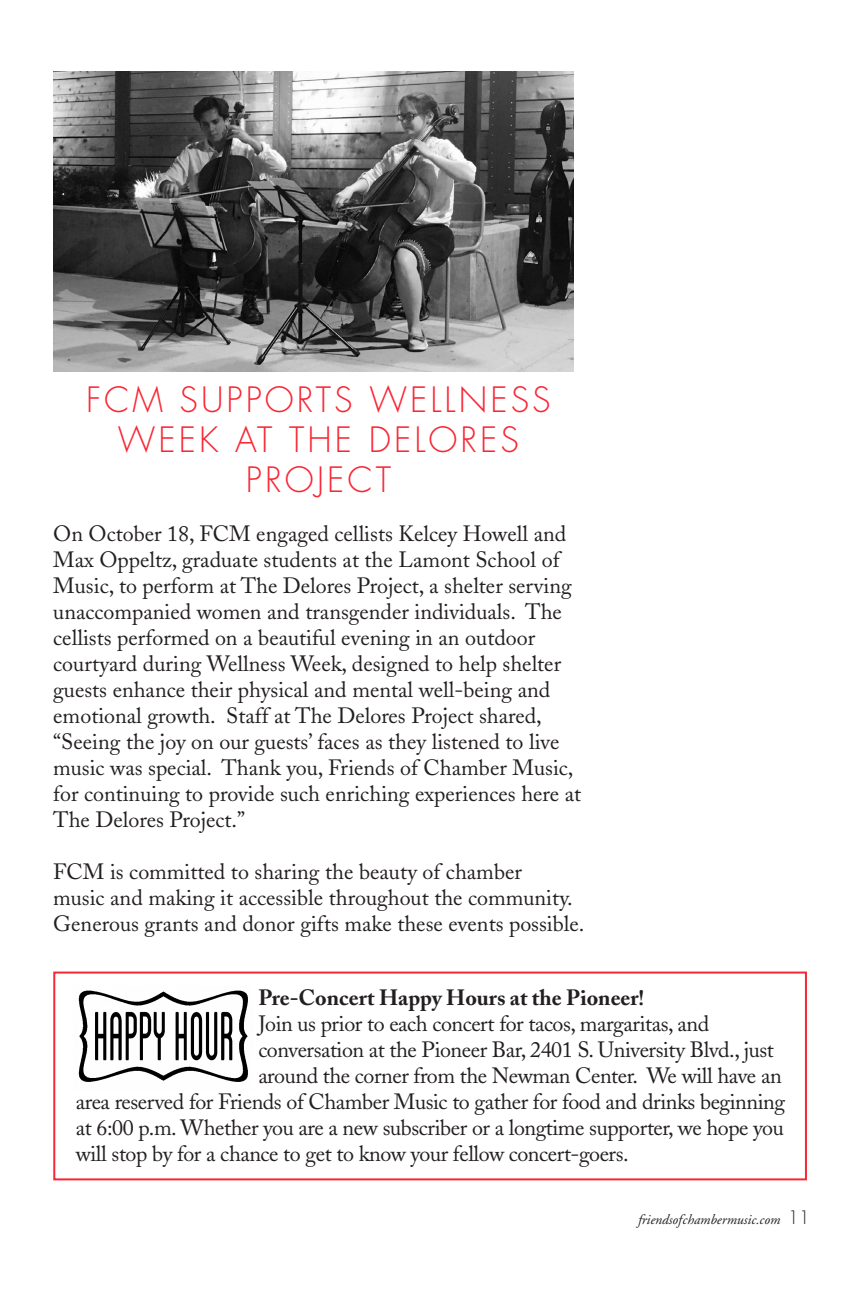
<style>
.page{position:relative;width:864px;height:1296px;background:#fff}
.page>*{position:absolute;margin:0;border:0;box-sizing:border-box;transform-origin:0 0}
.t1{font:300 34px/40px "Futura";letter-spacing:.09em;color:#f92634;text-align:center}
.t2{font:22px/26px "Adobe Caslon";color:#231f20}
.t3{font:22px "Adobe Caslon";letter-spacing:-.02em;color:#231f20}
.t4{font:700 22px "Adobe Caslon";color:#231f20}
.t5{font:italic 14px "Adobe Garamond";color:#231f20}
.s1{font-family:"Futura";font-weight:300;font-style:normal;font-size:18px}
</style>
<div class="page">
<img style="left:53px;top:71px;width:521px;height:301px">
<div style="left:53px;top:972px;width:754px;height:208px;border:2px solid #f92634"></div>
<img style="left:78px;top:990px;width:170px;height:92px">
<h1 class="t1" style="left:86px;top:380px;width:466px">FCM SUPPORTS WELLNESS<br>WEEK AT THE DELORES<br>PROJECT</h1>
<p class="t2" style="left:53px;top:521px;width:529px">On October 18, FCM engaged cellists Kelcey Howell and Max Oppeltz, graduate students at the Lamont School of Music, to perform at The Delores Project, a shelter serving unaccompanied women and transgender individuals. The cellists performed on a beautiful evening in an outdoor courtyard during Wellness Week, designed to help shelter guests enhance their physical and mental well-being and emotional growth. Staff at The Delores Project shared, “Seeing the joy on our guests’ faces as they listened to live music was special. Thank you, Friends of Chamber Music, for continuing to provide such enriching experiences here at The Delores Project.”</p>
<p class="t2" style="left:53px;top:859px;width:533px">FCM is committed to sharing the beauty of chamber<br>music and making it accessible throughout the community.<br>Generous grants and donor gifts make these events possible.</p>
<p class="t4" style="left:258px;top:984px;width:387px">Pre-Concert Happy Hours at the Pioneer!</p>
<p class="t3" style="left:258px;top:1011px;width:452px">Join us prior to each concert for tacos, margaritas, and</p>
<p class="t3" style="left:258px;top:1037px;width:517px">conversation at the Pioneer Bar, 2401 S. University Blvd., just</p>
<p class="t3" style="left:258px;top:1063px;width:525px">around the corner from the Newman Center. We will have an</p>
<p class="t3" style="left:76px;top:1089px;width:711px">area reserved for Friends of Chamber Music to gather for food and drinks beginning</p>
<p class="t3" style="left:76px;top:1115px;width:710px">at 6:00 p.m. Whether you are a new subscriber or a longtime supporter, we hope you</p>
<p class="t3" style="left:76px;top:1141px;width:554px">will stop by for a chance to get to know your fellow concert-goers.</p>
<p class="t5" style="left:638px;top:1212px;width:173px">friendsofchambermusic.com <span class="s1">11</span></p>
</div>
